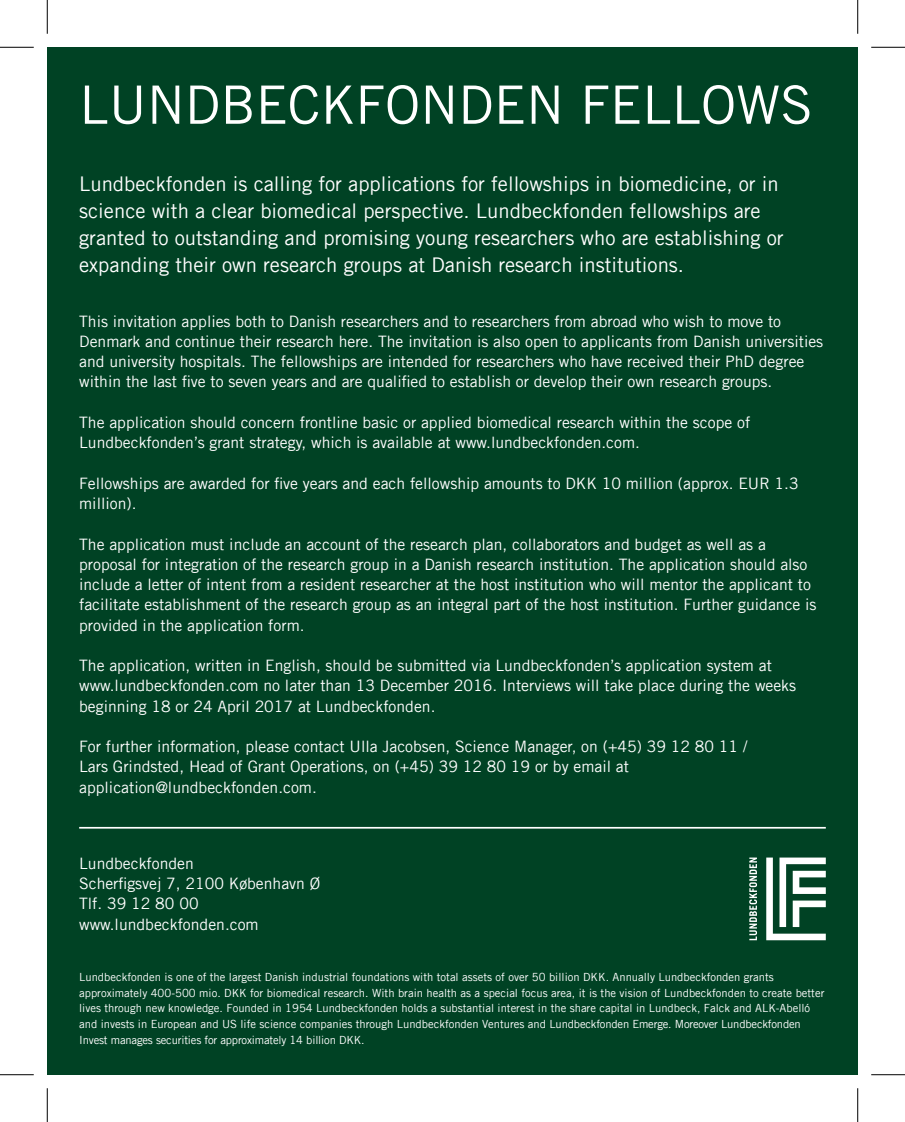
<style>
.page{position:relative;width:905px;height:1122px;background:#fff}
.page>*{position:absolute;margin:0;border:0;box-sizing:border-box;transform-origin:0 0}
.t1{font:52.88px "Trade Gothic LT";color:#fff}
.t2{font:20.25px/27px "Trade Gothic LT";color:#fff}
.t3{font:15.75px/20.2px "Trade Gothic LT";color:#fff}
.t4{font:11.25px/15.8px "Trade Gothic LT";color:#fff}
</style>
<div class="page">
<div style="left:47px;top:47px;width:810px;height:1027px;background:#004224"></div>
<svg style="left:766px;top:857px;width:59px;height:83px"></svg>
<svg style="left:749px;top:857px;width:8px;height:83px"></svg>
<hr style="left:79px;top:826px;width:746px;height:2px;background:#fff">
<hr style="left:0;top:47px;width:34px;height:1px;background:#000">
<hr style="left:871px;top:47px;width:33px;height:1px;background:#000">
<hr style="left:0;top:1074px;width:34px;height:1px;background:#000">
<hr style="left:871px;top:1074px;width:33px;height:1px;background:#000">
<hr style="left:47px;top:0;width:1px;height:34px;background:#000">
<hr style="left:47px;top:1088px;width:1px;height:33px;background:#000">
<hr style="left:857px;top:0;width:1px;height:34px;background:#000">
<hr style="left:857px;top:1088px;width:1px;height:33px;background:#000">
<h1 class="t1" style="left:79px;top:73px;width:735px">LUNDBECKFONDEN FELLOWS</h1>
<p class="t2" style="left:79px;top:170px;width:706px">Lundbeckfonden is calling for applications for fellowships in biomedicine, or in science with a clear biomedical perspective. Lundbeckfonden fellowships are granted to outstanding and promising young researchers who are establishing or expanding their own research groups at Danish research institutions.</p>
<p class="t3" style="left:79px;top:311px;width:745px">This invitation applies both to Danish researchers and to researchers from abroad who wish to move to Denmark and continue their research here. The invitation is also open to applicants from Danish universities and university hospitals. The fellowships are intended for researchers who have received their PhD degree within the last five to seven years and are qualified to establish or develop their own research groups.</p>
<p class="t3" style="left:79px;top:412px;width:672px">The application should concern frontline basic or applied biomedical research within the scope of<br>Lundbeckfonden’s grant strategy, which is available at www.lundbeckfonden.com.</p>
<p class="t3" style="left:79px;top:473px;width:721px">Fellowships are awarded for five years and each fellowship amounts to DKK 10 million (approx. EUR 1.3 million).</p>
<p class="t3" style="left:79px;top:533px;width:739px">The application must include an account of the research plan, collaborators and budget as well as a proposal for integration of the research group in a Danish research institution. The application should also include a letter of intent from a resident researcher at the host institution who will mentor the applicant to facilitate establishment of the research group as an integral part of the host institution. Further guidance is provided in the application form.</p>
<p class="t3" style="left:79px;top:655px;width:718px">The application, written in English, should be submitted via Lundbeckfonden’s application system at www.lundbeckfonden.com no later than 13 December 2016. Interviews will take place during the weeks beginning 18 or 24 April 2017 at Lundbeckfonden.</p>
<p class="t3" style="left:79px;top:736px;width:669px">For further information, please contact Ulla Jacobsen, Science Manager, on (+45) 39 12 80 11 /<br>Lars Grindsted, Head of Grant Operations, on (+45) 39 12 80 19 or by email at application@lundbeckfonden.com.</p>
<p class="t3" style="left:79px;top:853px;width:243px">Lundbeckfonden<br>Scherfigsvej 7, 2100 København Ø<br>Tlf. 39 12 80 00 www.lundbeckfonden.com</p>
<p class="t4" style="left:79px;top:968px;width:746px">Lundbeckfonden is one of the largest Danish industrial foundations with total assets of over 50 billion DKK. Annually Lundbeckfonden grants approximately 400-500 mio. DKK for biomedical research. With brain health as a special focus area, it is the vision of Lundbeckfonden to create better lives through new knowledge. Founded in 1954 Lundbeckfonden holds a substantial interest in the share capital in Lundbeck, Falck and ALK-Abelló and invests in European and US life science companies through Lundbeckfonden Ventures and Lundbeckfonden Emerge. Moreover Lundbeckfonden Invest manages securities for approximately 14 billion DKK.</p>
</div>
